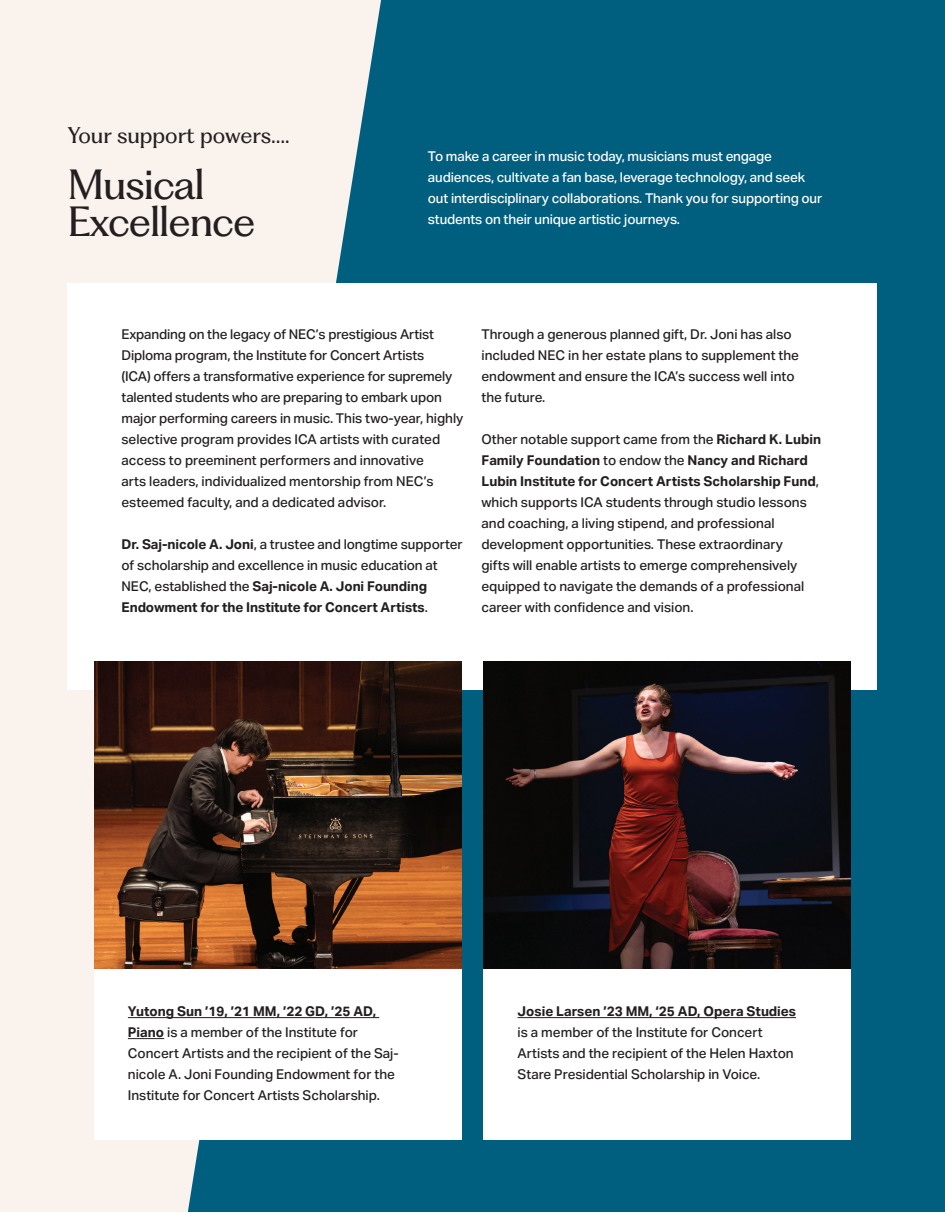
<style>
.page{position:relative;width:945px;height:1215px;background:#fff}
.page>*{position:absolute;margin:0;border:0;box-sizing:border-box;transform-origin:0 0}
.t1{font:39px/37.5px "PP Fragment Glare";letter-spacing:-.025em;color:#231f20}
.t2{font:21px "PP Fragment Glare";color:#231f20}
.t3{font:500 13.5px/21px "Aktiv Grotesk";color:#231f20}
.t4{font:500 13.5px/21px "Aktiv Grotesk";letter-spacing:-.01em;color:#fff}
.s1{font-weight:700}
</style>
<div class="page">
<div style="left:40px;top:0;width:905px;height:1212px;background:#005f7f"></div>
<svg style="left:0;top:0;width:381px;height:1212px;background:#e1e4e2"></svg>
<div style="left:68px;top:284px;width:810px;height:406px;background:#fff"></div>
<div style="left:484px;top:935px;width:367px;height:205px;background:#fff"></div>
<img style="left:484px;top:662px;width:367px;height:307px">
<hr style="left:518px;top:1017px;width:278px;height:1px;background:#231f20">
<div style="left:94px;top:935px;width:367px;height:205px;background:#fff"></div>
<img style="left:94px;top:662px;width:367px;height:307px">
<hr style="left:128px;top:1017px;width:251px;height:1px;background:#231f20">
<hr style="left:128px;top:1038px;width:36px;height:1px;background:#231f20">
<p class="t2" style="left:68px;top:122px;width:224px">Your support powers….</p>
<p class="t1" style="left:68px;top:169px;width:189px">Musical<br>Excellence</p>
<p class="t4" style="left:428px;top:146px;width:396px">To make a career in music today, musicians must engage audiences, cultivate a fan base, leverage technology, and seek out interdisciplinary collaborations. Thank you for supporting our students on their unique artistic journeys.</p>
<p class="t3" style="left:121px;top:323px;width:344px">Expanding on the legacy of NEC’s prestigious Artist Diploma program, the Institute for Concert Artists<br>(ICA) offers a transformative experience for supremely talented students who are preparing to embark upon major performing careers in music. This two-year, highly selective program provides ICA artists with curated access to preeminent performers and innovative<br>arts leaders, individualized mentorship from NEC’s esteemed faculty, and a dedicated advisor.</p>
<p class="t3" style="left:121px;top:533px;width:343px"><span class="s1">Dr. Saj-nicole A. Joni</span>, a trustee and longtime supporter of scholarship and excellence in music education at NEC, established the <span class="s1">Saj-nicole A. Joni Founding Endowment for the Institute for Concert Artists</span>.</p>
<p class="t3" style="left:482px;top:323px;width:319px">Through a generous planned gift, Dr. Joni has also included NEC in her estate plans to supplement the endowment and ensure the ICA’s success well into the future.</p>
<p class="t3" style="left:482px;top:428px;width:341px">Other notable support came from the <span class="s1">Richard K. Lubin Family Foundation</span> to endow the <span class="s1">Nancy and Richard Lubin Institute for Concert Artists Scholarship Fund</span>, which supports ICA students through studio lessons and coaching, a living stipend, and professional development opportunities. These extraordinary<br>gifts will enable artists to emerge comprehensively equipped to navigate the demands of a professional career with confidence and vision.</p>
<p class="t3" style="left:128px;top:1001px;width:272px"><span class="s1">Yutong Sun ’19, ’21 MM, ’22 GD, ’25 AD, Piano</span> is a member of the Institute for Concert Artists and the recipient of the Saj&shy;nicole A. Joni Founding Endowment for the Institute for Concert Artists Scholarship.</p>
<p class="t3" style="left:518px;top:1001px;width:280px"><span class="s1">Josie Larsen ’23 MM, ‘25 AD, Opera Studies </span>is a member of the Institute for Concert Artists and the recipient of the Helen Haxton Stare Presidential Scholarship in Voice.</p>
</div>
